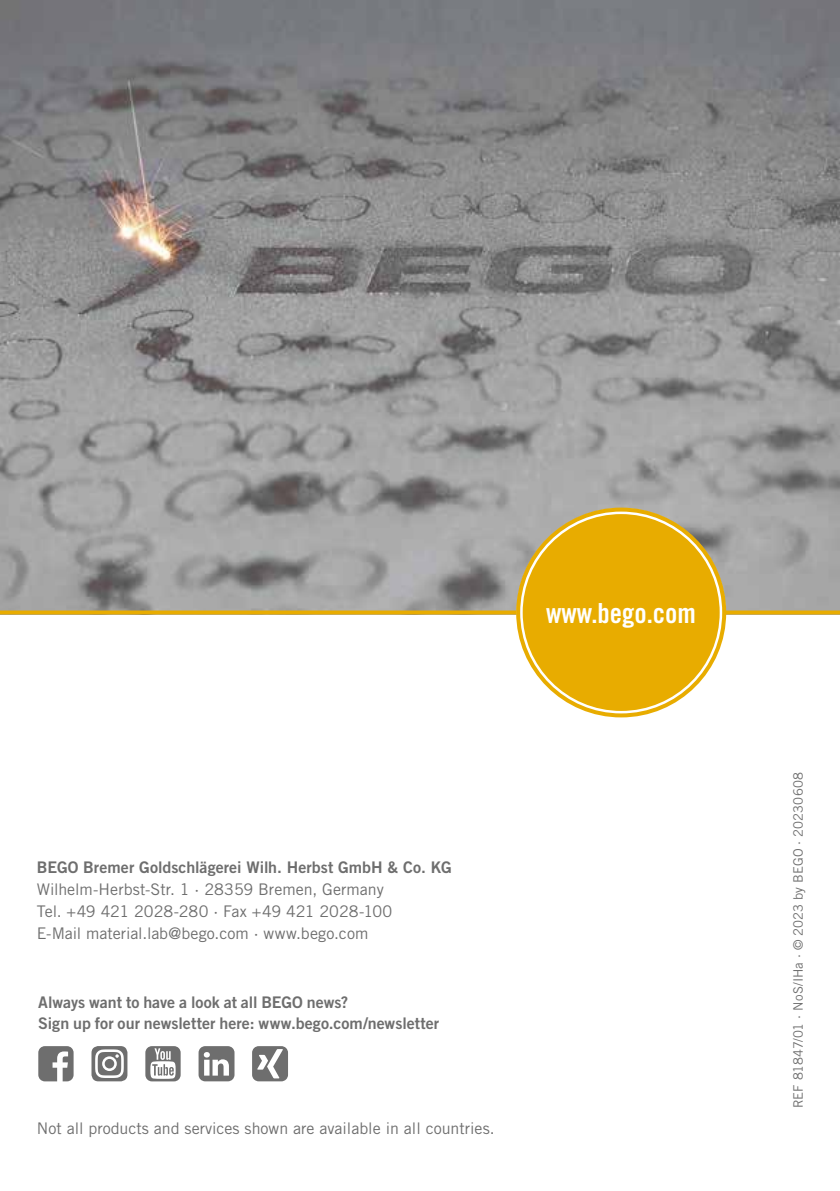
<style>
.page{position:relative;width:840px;height:1191px;background:#fff}
.page>*{position:absolute;margin:0;border:0;box-sizing:border-box;transform-origin:0 0}
.t1{font:27.6px "Trade Gothic LT Std Bd Cn 20";color:#fff}
.t2{font:16px/22px "Trade Gothic LT Pro";color:#6e6e6e}
.t3{font:16px/21px "Trade Gothic LT Pro Bd 2";color:#6e6e6e}
.t4{font:13px "Trade Gothic LT Pro";letter-spacing:.005em;color:#6e6e6e}
</style>
<div class="page">
<img style="left:0;top:0;width:839px;height:610px">
<svg style="left:0;top:610px;width:839px;height:4px;background:#dfaa14"></svg>
<div style="left:519px;top:511px;width:203px;height:203px;background:#e8ac00;border-radius:50%"></div>
<svg style="left:38px;top:1046px;width:36px;height:35px"></svg>
<svg style="left:198px;top:1046px;width:36px;height:35px"></svg>
<svg style="left:252px;top:1046px;width:36px;height:35px"></svg>
<svg style="left:145px;top:1046px;width:35px;height:35px"></svg>
<svg style="left:91px;top:1046px;width:36px;height:35px"></svg>
<h1 class="t1" style="left:546px;top:596px;width:151px">www.bego.com</h1>
<p class="t3" style="left:37px;top:856px;width:416px">BEGO Bremer Goldschlägerei Wilh. Herbst GmbH &amp; Co. KG</p>
<p class="t2" style="left:37px;top:878px;width:357px">Wilhelm-Herbst-Str. 1 · 28359 Bremen, Germany<br>Tel. +49 421 2028-280 · Fax +49 421 2028-100<br>E-Mail material.lab@bego.com · www.bego.com</p>
<p class="t3" style="left:38px;top:991px;width:402px">Always want to have a look at all BEGO news?<br>Sign up for our newsletter here: www.bego.com/newsletter</p>
<p class="t2" style="left:37px;top:1117px;width:459px">Not all products and services shown are available in all countries.</p>
<p class="t4" style="left:789px;top:1108px;width:337px;rotate:-90deg">REF 81847/01 · NoS/IHa · © 2023 by BEGO · 20230608</p>
</div>
